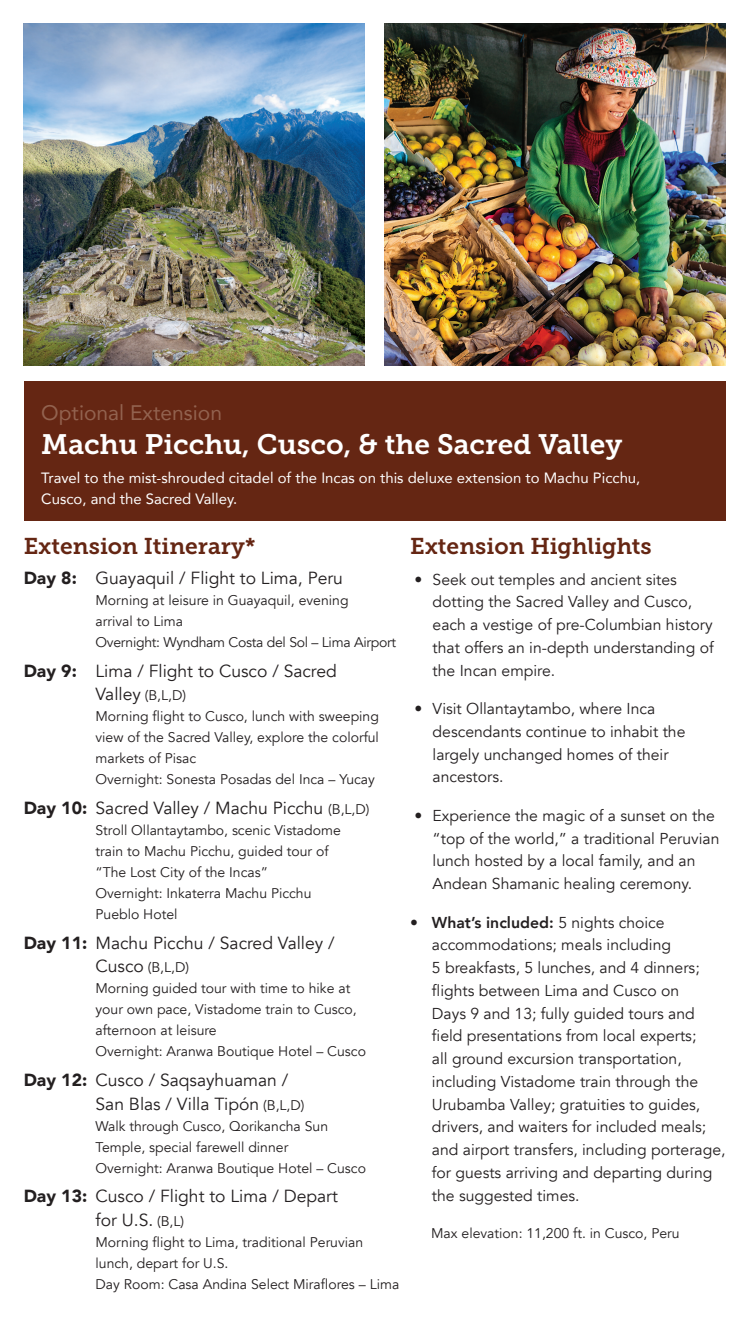
<style>
.page{position:relative;width:749px;height:1323px;background:#fff}
.page>*{position:absolute;margin:0;border:0;box-sizing:border-box;transform-origin:0 0}
.t1{font:28px "Museo Slab 700";color:#fff}
.Heading{font:22.75px "Museo Slab 700";color:#652613}
.t2{font:21px "Avenir";color:#92624f}
.Sub_Day{font:17.5px "Avenir";color:#231f20}
.t3{font:15.75px/22.8px "Avenir";color:#231f20}
.t4{font:14.88px/21px "Avenir";color:#fff}
.Sub_Day-2{font:14px/21px "Avenir";color:#231f20}
.Sub_Day-3{font:14px "Avenir";letter-spacing:-.02em;color:#231f20}
.Heading-2{font:14px "Avenir";color:#231f20}
.s1{font-weight:800}
.s2{font-weight:900}
.s3{font-size:17.5px}
.s4{font-size:14px}
</style>
<div class="page">
<img style="left:384px;top:24px;width:340px;height:341px">
<img style="left:24px;top:24px;width:340px;height:341px">
<div style="left:24px;top:381px;width:700px;height:140px;background:#652613"></div>
<p class="t2" style="left:41px;top:395px;width:182px">Optional Extension</p>
<p class="t1" style="left:41px;top:429px;width:582px">Machu Picchu, Cusco, &amp; the Sacred Valley</p>
<p class="t4" style="left:41px;top:467px;width:600px">Travel to the mist-shrouded citadel of the Incas on this deluxe extension to Machu Picchu,<br>Cusco, and the Sacred Valley.</p>
<p class="Heading" style="left:410px;top:533px;width:243px">Extension Highlights</p>
<p class="t3" style="left:432px;top:568px;width:282px;text-indent:-18px">• Seek out temples and ancient sites dotting the Sacred Valley and Cusco, each a vestige of pre-Columbian history that offers an in-depth understanding of the Incan empire.</p>
<p class="t3" style="left:432px;top:698px;width:254px;text-indent:-18px">• Visit Ollantaytambo, where Inca descendants continue to inhabit the largely unchanged homes of their ancestors.</p>
<p class="t3" style="left:432px;top:804px;width:288px;text-indent:-18px">• Experience the magic of a sunset on the “top of the world,” a traditional Peruvian lunch hosted by a local family, and an Andean Shamanic healing ceremony.</p>
<p class="t3" style="left:431px;top:911px;width:295px;text-indent:-22px"><span class="s1">• What’s included:</span> 5 nights choice accommodations; meals including<br>5 breakfasts, 5 lunches, and 4 dinners; flights between Lima and Cusco on<br>Days 9 and 13; fully guided tours and field presentations from local experts;<br>all ground excursion transportation, including Vistadome train through the Urubamba Valley; gratuities to guides, drivers, and waiters for included meals; and airport transfers, including porterage, for guests arriving and departing during the suggested times.</p>
<p class="Heading-2" style="left:431px;top:1225px;width:250px">Max elevation: 11,200 ft. in Cusco, Peru</p>
<p class="Heading" style="left:24px;top:533px;width:233px">Extension Itinerary*</p>
<p class="Sub_Day" style="left:24px;top:567px;width:320px"><span class="s2">Day 8:</span> Guayaquil / Flight to Lima, Peru</p>
<p class="Sub_Day-2" style="left:95px;top:590px;width:254px">Morning at leisure in Guayaquil, evening</p>
<p class="Sub_Day-2" style="left:95px;top:611px;width:89px">arrival to Lima</p>
<p class="Sub_Day-3" style="left:95px;top:634px;width:302px">Overnight: Wyndham Costa del Sol – Lima Airport</p>
<p class="Sub_Day" style="left:24px;top:660px;width:314px"><span class="s2">Day 9:</span> Lima / Flight to Cusco / Sacred</p>
<p class="Sub_Day-2" style="left:95px;top:685px;width:92px"><span class="s3">Valley</span> (B,L,D)</p>
<p class="Sub_Day-2" style="left:95px;top:706px;width:285px;text-align:justify">Morning flight to Cusco, lunch with sweeping view of the Sacred Valley, explore the colorful markets of Pisac</p>
<p class="Sub_Day-2" style="left:95px;top:769px;width:281px">Overnight: Sonesta Posadas del Inca – Yucay</p>
<p class="Sub_Day" style="left:24px;top:797px;width:347px"><span class="s2">Day 10:</span> Sacred Valley / Machu Picchu <span class="s4">(B,L,D)</span></p>
<p class="Sub_Day-2" style="left:95px;top:820px;width:247px">Stroll Ollantaytambo, scenic Vistadome train to Machu Picchu, guided tour of “The Lost City of the Incas”</p>
<p class="Sub_Day-2" style="left:95px;top:883px;width:217px">Overnight: Inkaterra Machu Picchu</p>
<p class="Sub_Day-2" style="left:95px;top:904px;width:83px">Pueblo Hotel</p>
<p class="Sub_Day" style="left:24px;top:932px;width:312px"><span class="s2">Day 11:</span> Machu Picchu / Sacred Valley /</p>
<p class="Sub_Day-2" style="left:95px;top:957px;width:95px"><span class="s3">Cusco</span> (B,L,D)</p>
<p class="Sub_Day-2" style="left:95px;top:978px;width:262px">Morning guided tour with time to hike at your own pace, Vistadome train to Cusco, afternoon at leisure</p>
<p class="Sub_Day-2" style="left:95px;top:1041px;width:272px">Overnight: Aranwa Boutique Hotel – Cusco</p>
<p class="Sub_Day" style="left:24px;top:1070px;width:266px"><span class="s2">Day 12:</span> Cusco / Saqsayhuaman /</p>
<p class="Sub_Day" style="left:95px;top:1093px;width:210px">San Blas / Villa Tipón <span class="s4">(B,L,D)</span></p>
<p class="Sub_Day-2" style="left:95px;top:1116px;width:234px">Walk through Cusco, Qorikancha Sun<br>Temple, special farewell dinner</p>
<p class="Sub_Day-2" style="left:95px;top:1158px;width:272px">Overnight: Aranwa Boutique Hotel – Cusco</p>
<p class="Sub_Day" style="left:24px;top:1186px;width:315px"><span class="s2">Day 13:</span> Cusco / Flight to Lima / Depart</p>
<p class="Sub_Day" style="left:95px;top:1210px;width:90px">for U.S. <span class="s4">(B,L)</span></p>
<p class="Sub_Day-2" style="left:95px;top:1232px;width:269px">Morning flight to Lima, traditional Peruvian lunch, depart for U.S.</p>
<p class="Sub_Day-2" style="left:95px;top:1274px;width:305px">Day Room: Casa Andina Select Miraflores – Lima</p>
</div>
